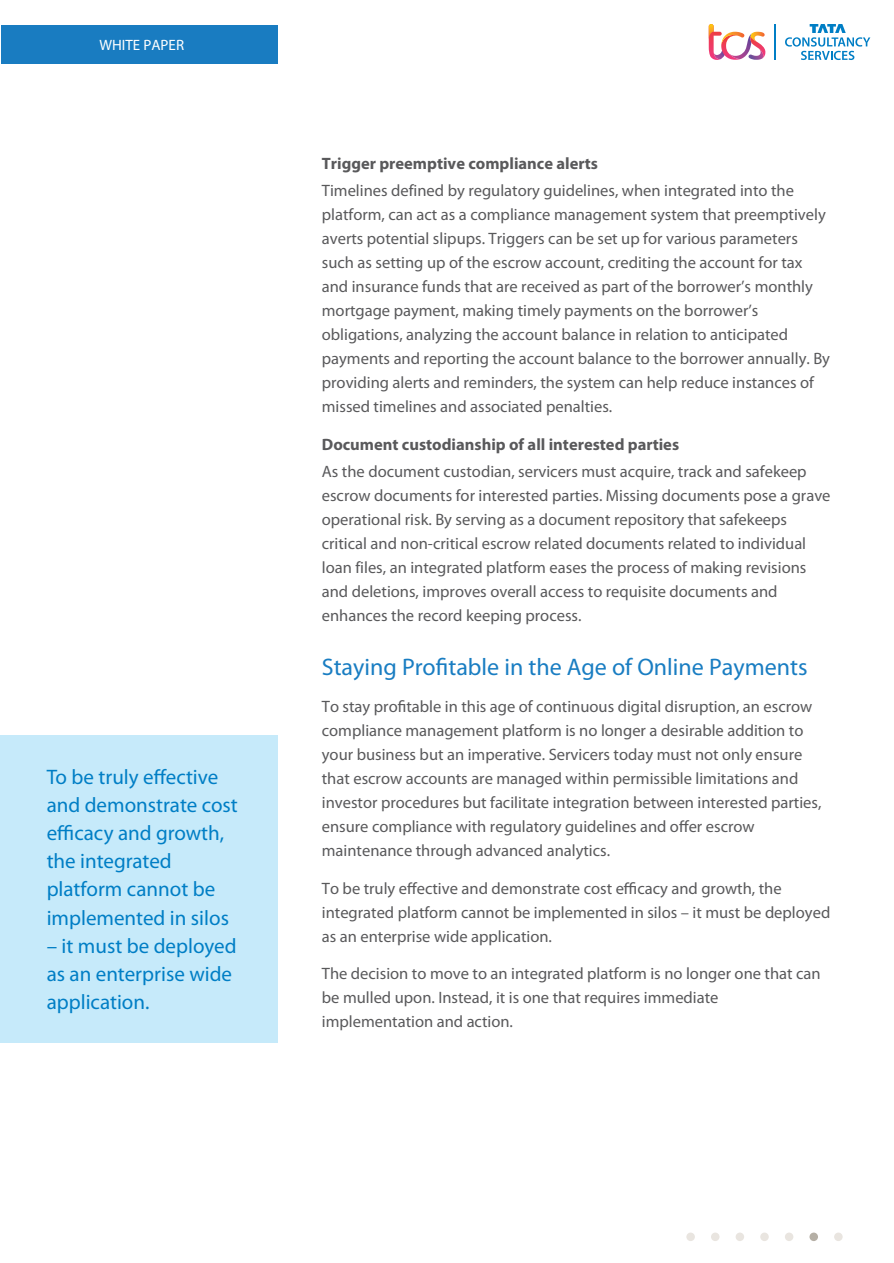
<style>
.page{position:relative;width:894px;height:1263px;background:#fff}
.page>*{position:absolute;margin:0;border:0;box-sizing:border-box;transform-origin:0 0}
.t1{font:24px "Myriad Pro";color:#197dc2}
.t2{font:21px/28.2px "Myriad Pro";color:#007ec5}
.t3{font:16.5px/24px "Myriad Pro";color:#59595b}
.t4{font:700 16.5px "Myriad Pro";color:#59595b}
.t5{font:15px "Myriad Pro";color:#fff}
</style>
<div class="page">
<div style="left:1px;top:26px;width:276px;height:38px;background:#197cc1"></div>
<div style="left:760px;top:1232px;width:8px;height:9px;background:#e9e5e0;border-radius:50%"></div>
<div style="left:809px;top:1232px;width:8px;height:9px;background:#b5afa5;border-radius:50%"></div>
<div style="left:784px;top:1232px;width:9px;height:9px;background:#e9e5e0;border-radius:50%"></div>
<div style="left:833px;top:1232px;width:9px;height:9px;background:#e9e5e0;border-radius:50%"></div>
<div style="left:735px;top:1232px;width:8px;height:9px;background:#e9e5e0;border-radius:50%"></div>
<div style="left:710px;top:1232px;width:9px;height:9px;background:#e9e5e0;border-radius:50%"></div>
<div style="left:686px;top:1232px;width:8px;height:9px;background:#e9e5e0;border-radius:50%"></div>
<svg style="left:785px;top:24px;width:85px;height:36px"></svg>
<hr style="left:774px;top:24px;width:1px;height:36px;background:#007ec5">
<svg style="left:708px;top:24px;width:57px;height:36px"></svg>
<div style="left:1px;top:735px;width:276px;height:307px;background:#c6eafa"></div>
<p class="t5" style="left:99px;top:37px;width:86px">WHITE PAPER</p>
<p class="t2" style="left:47px;top:763px;width:193px">To be truly effective and demonstrate cost efficacy and growth, the integrated platform cannot be implemented in silos</p>
<p class="t2" style="left:47px;top:932px;width:191px">– it must be deployed as an enterprise wide application.</p>
<p class="t4" style="left:322px;top:154px;width:277px">Trigger preemptive compliance alerts</p>
<p class="t3" style="left:322px;top:179px;width:509px">Timelines defined by regulatory guidelines, when integrated into the platform, can act as a compliance management system that preemptively averts potential slipups. Triggers can be set up for various parameters such as setting up of the escrow account, crediting the account for tax and insurance funds that are received as part of the borrower’s monthly mortgage payment, making timely payments on the borrower’s obligations, analyzing the account balance in relation to anticipated payments and reporting the account balance to the borrower annually. By providing alerts and reminders, the system can help reduce instances of missed timelines and associated penalties.</p>
<p class="t4" style="left:322px;top:435px;width:359px">Document custodianship of all interested parties</p>
<p class="t3" style="left:322px;top:459px;width:510px">As the document custodian, servicers must acquire, track and safekeep escrow documents for interested parties. Missing documents pose a grave operational risk. By serving as a document repository that safekeeps critical and non-critical escrow related documents related to individual loan files, an integrated platform eases the process of making revisions and deletions, improves overall access to requisite documents and enhances the record keeping process.</p>
<h1 class="t1" style="left:322px;top:653px;width:487px">Staying Profitable in the Age of Online Payments</h1>
<p class="t3" style="left:322px;top:695px;width:501px">To stay profitable in this age of continuous digital disruption, an escrow compliance management platform is no longer a desirable addition to your business but an imperative. Servicers today must not only ensure that escrow accounts are managed within permissible limitations and investor procedures but facilitate integration between interested parties, ensure compliance with regulatory guidelines and offer escrow maintenance through advanced analytics.</p>
<p class="t3" style="left:322px;top:876px;width:510px">To be truly effective and demonstrate cost efficacy and growth, the integrated platform cannot be implemented in silos – it must be deployed as an enterprise wide application.</p>
<p class="t3" style="left:322px;top:962px;width:500px">The decision to move to an integrated platform is no longer one that can be mulled upon. Instead, it is one that requires immediate implementation and action.</p>
</div>
